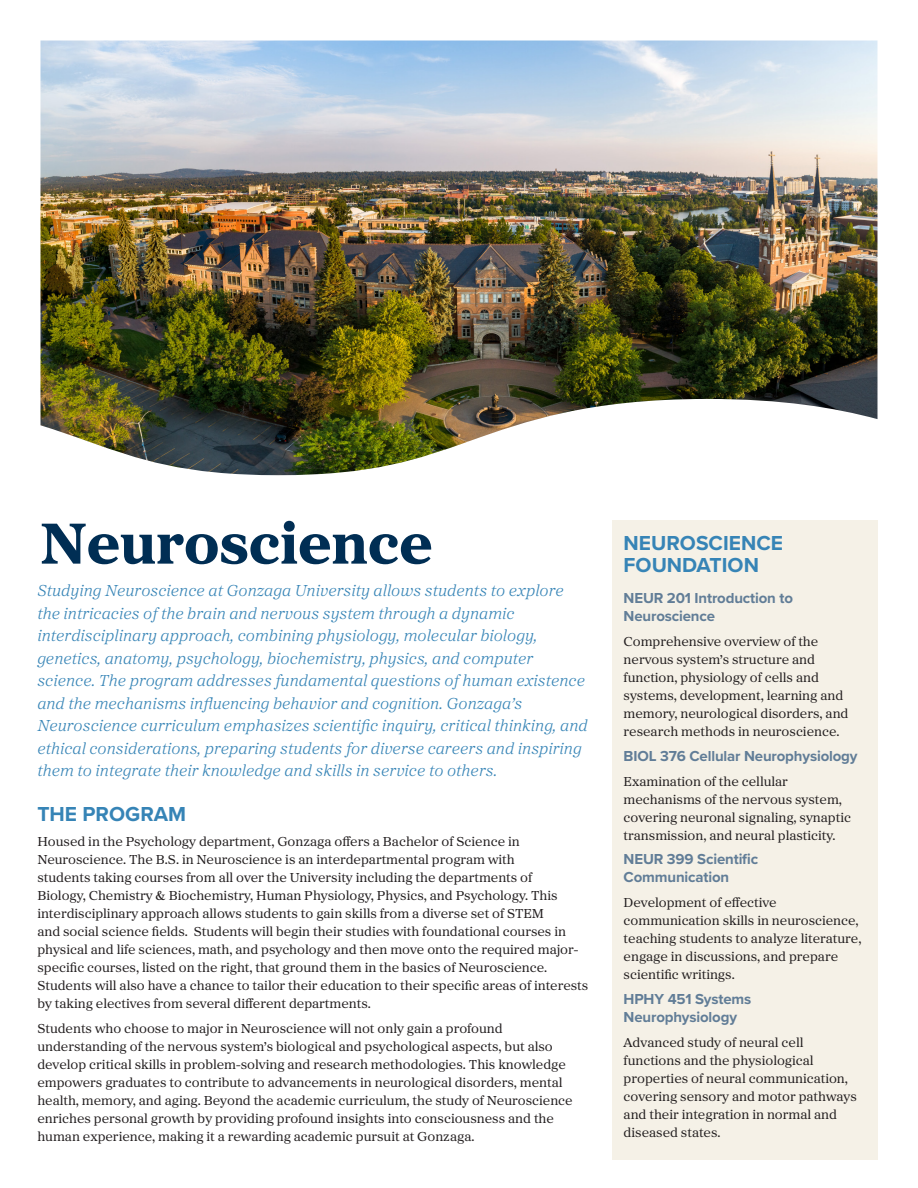
<style>
.page{position:relative;width:918px;height:1188px;background:#fff}
.page>*{position:absolute;margin:0;border:0;box-sizing:border-box;transform-origin:0 0}
.Program_Name{font:60px "Proxima Sera Extrabld";color:#002e54}
.Subhead{font:700 21px/21.8px "Proxima Nova";color:#3684b6}
.Intro_program{font:italic 300 16.5px/22.5px "Proxima Sera";color:#3684b6}
.Subhead_2{font:700 15px/18px "Proxima Nova";letter-spacing:-.01em;color:#617d97}
.Body_text_2023{font:13.5px/18px "Proxima Sera";color:#231f20}
.Subhead_2-2{font:13.5px/18px "Proxima Sera";color:#231f20}
</style>
<div class="page">
<img style="left:40px;top:40px;width:838px;height:435px">
<div style="left:612px;top:521px;width:266px;height:639px;background:#f5f1e7"></div>
<p class="Program_Name" style="left:40px;top:495px;width:393px">Neuroscience</p>
<p class="Intro_program" style="left:37px;top:579px;width:552px">Studying Neuroscience at Gonzaga University allows students to explore the intricacies of the brain and nervous system through a dynamic interdisciplinary approach, combining physiology, molecular biology, genetics, anatomy, psychology, biochemistry, physics, and computer science. The program addresses fundamental questions of human existence and the mechanisms influencing behavior and cognition. Gonzaga’s Neuroscience curriculum emphasizes scientific inquiry, critical thinking, and ethical considerations, preparing students for diverse careers and inspiring them to integrate their knowledge and skills in service to others.</p>
<p class="Subhead" style="left:37px;top:803px;width:150px">THE PROGRAM</p>
<p class="Body_text_2023" style="left:37px;top:832px;width:553px">Housed in the Psychology department, Gonzaga offers a Bachelor of Science in Neuroscience. The B.S. in Neuroscience is an interdepartmental program with<br>students taking courses from all over the University including the departments of<br>Biology, Chemistry &amp; Biochemistry, Human Physiology, Physics, and Psychology. This interdisciplinary approach allows students to gain skills from a diverse set of STEM<br>and social science fields. Students will begin their studies with foundational courses in physical and life sciences, math, and psychology and then move onto the required major&shy;specific courses, listed on the right, that ground them in the basics of Neuroscience.<br>Students will also have a chance to tailor their education to their specific areas of interests by taking electives from several different departments.</p>
<p class="Body_text_2023" style="left:37px;top:1019px;width:537px">Students who choose to major in Neuroscience will not only gain a profound understanding of the nervous system’s biological and psychological aspects, but also develop critical skills in problem-solving and research methodologies. This knowledge empowers graduates to contribute to advancements in neurological disorders, mental health, memory, and aging. Beyond the academic curriculum, the study of Neuroscience enriches personal growth by providing profound insights into consciousness and the human experience, making it a rewarding academic pursuit at Gonzaga.</p>
<p class="Subhead" style="left:624px;top:532px;width:161px">NEUROSCIENCE<br>FOUNDATION</p>
<p class="Subhead_2" style="left:624px;top:589px;width:171px">NEUR 201 Introduction to<br>Neuroscience</p>
<p class="Subhead_2-2" style="left:624px;top:632px;width:226px">Comprehensive overview of the nervous system’s structure and function, physiology of cells and systems, development, learning and memory, neurological disorders, and research methods in neuroscience.</p>
<p class="Subhead_2" style="left:624px;top:747px;width:235px">BIOL 376 Cellular Neurophysiology</p>
<p class="Subhead_2-2" style="left:624px;top:771px;width:229px">Examination of the cellular mechanisms of the nervous system, covering neuronal signaling, synaptic transmission, and neural plasticity.</p>
<p class="Subhead_2" style="left:624px;top:850px;width:136px">NEUR 399 Scientific<br>Communication</p>
<p class="Subhead_2-2" style="left:624px;top:893px;width:239px">Development of effective communication skills in neuroscience, teaching students to analyze literature, engage in discussions, and prepare scientific writings.</p>
<p class="Subhead_2" style="left:624px;top:990px;width:129px">HPHY 451 Systems<br>Neurophysiology</p>
<p class="Subhead_2-2" style="left:624px;top:1032px;width:235px">Advanced study of neural cell functions and the physiological properties of neural communication, covering sensory and motor pathways and their integration in normal and diseased states.</p>
</div>
